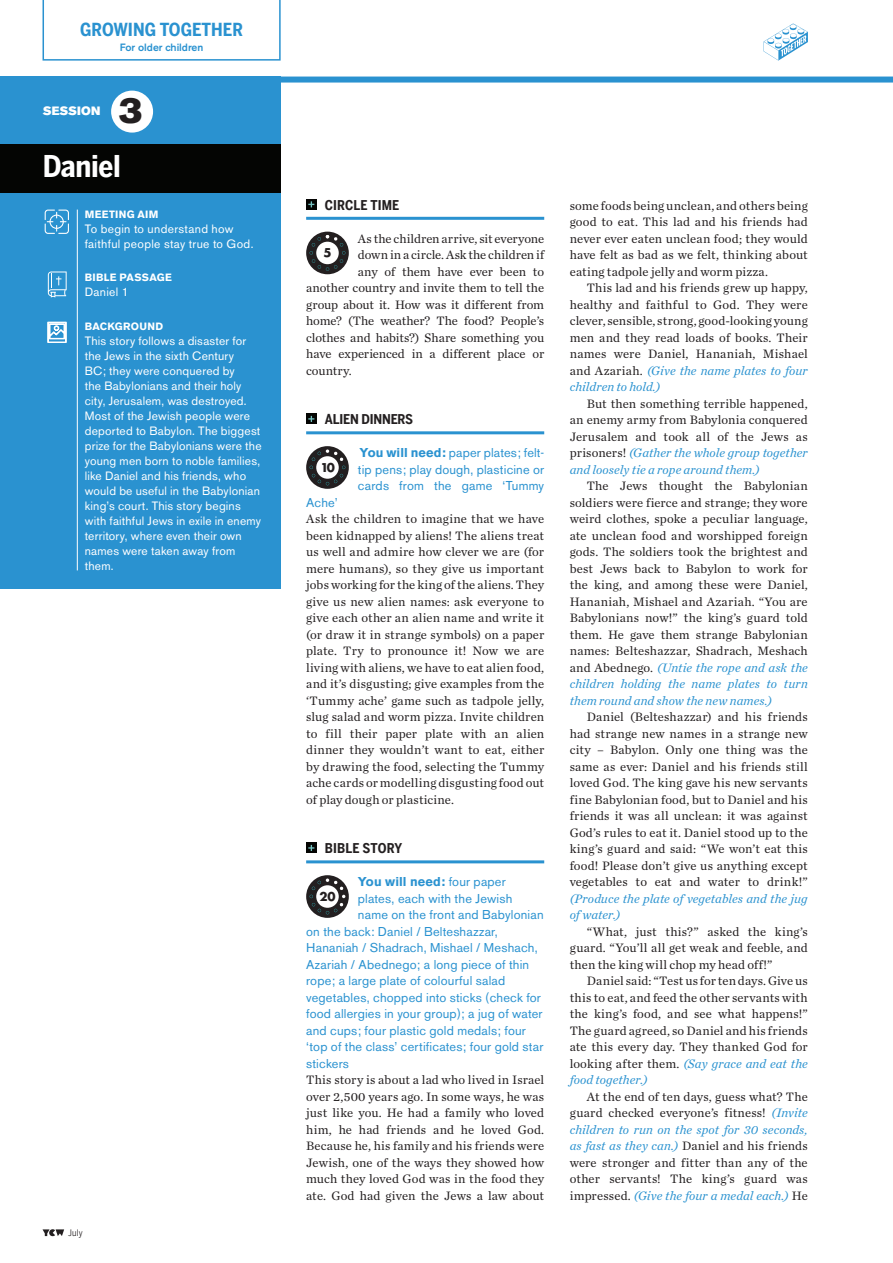
<style>
.page{position:relative;width:893px;height:1263px;background:#fff}
.page>*{position:absolute;margin:0;border:0;box-sizing:border-box;transform-origin:0 0}
.Sub_Heading_14pt_Ben{font:36px "Akzidenz Grotesk BE Super";color:#231f20}
.Title_20pt_Medium{font:700 30px "Benton Sans Cond";letter-spacing:-.01em;color:#fff}
.t1{font:700 18px "Benton Sans Cond";color:#2a92d0}
.Body_copy{font:700 13.5px "Benton Sans Cond";color:#231f20}
.Body_Copy_indent{font:12.75px/16.5px "Chronicle Text G1";letter-spacing:.01em;color:#231f20;text-align:justify}
.Body_copy-2{font:12.75px/16.5px "Chronicle Text G1";color:#231f20;text-align:justify}
.Body_copy-3{font:12.75px/16.5px "Akzidenz Grotesk BE";letter-spacing:.015em;color:#2a92d0;text-align:justify}
.Body_copy-4{font:700 12.75px "Akzidenz Grotesk BE";letter-spacing:.01em;color:#2a92d0}
.t2{font:12px/15px "Akzidenz Grotesk BE";letter-spacing:.015em;color:#fff}
.Sub_Heading_14pt_Ben-2{font:12px "Akzidenz Grotesk BE Super";letter-spacing:.02em;color:#fff}
.t3{font:700 11.85px "Futura LT";color:#231f20}
.t4{font:700 10.5px "Akzidenz Grotesk BE";letter-spacing:.03em;color:#fff}
.t5{font:500 10.5px "Akzidenz Grotesk BE";color:#2a92d0}
.t6{font:9px "Benton Sans Cond";color:#231f20}
.s1{font-weight:700}
.s2{font-weight:400}
.s3{font-style:italic;color:#2a92d0}
</style>
<div class="page">
<svg style="left:764px;top:23px;width:44px;height:38px"></svg>
<div style="left:0;top:77px;width:281px;height:512px;background:#2a92d0"></div>
<hr style="left:306px;top:217px;width:238px;height:3px;background:#2a92d0">
<hr style="left:306px;top:431px;width:238px;height:3px;background:#2a92d0">
<hr style="left:306px;top:860px;width:238px;height:3px;background:#2a92d0">
<div style="left:306px;top:199px;width:11px;height:11px;background:#040503"></div>
<svg style="left:308px;top:201px;width:6px;height:6px"></svg>
<svg style="left:306px;top:232px;width:43px;height:42px"></svg>
<div style="left:306px;top:413px;width:11px;height:11px;background:#040503"></div>
<svg style="left:308px;top:416px;width:6px;height:6px"></svg>
<svg style="left:306px;top:446px;width:43px;height:43px"></svg>
<div style="left:306px;top:842px;width:11px;height:11px;background:#040503"></div>
<svg style="left:308px;top:845px;width:6px;height:6px"></svg>
<svg style="left:306px;top:875px;width:43px;height:43px"></svg>
<div style="left:0;top:145px;width:281px;height:48px;background:#040503"></div>
<hr style="left:77px;top:210px;width:1px;height:360px;background:#fff">
<svg style="left:45px;top:210px;width:24px;height:24px"></svg>
<div style="left:0;top:77px;width:893px;height:6px;background:#2a92d0"></div>
<svg style="left:48px;top:271px;width:19px;height:26px"></svg>
<svg style="left:48px;top:322px;width:18px;height:21px"></svg>
<div style="left:111px;top:91px;width:42px;height:42px;background:#fff;border-radius:50%"></div>
<svg style="left:43px;top:1229px;width:21px;height:7px"></svg>
<svg style="left:43px;top:0;width:238px;height:61px"></svg>
<h3 class="t1" style="left:80px;top:19px;width:164px">GROWING TOGETHER</h3>
<p class="t5" style="left:120px;top:40px;width:85px">For older children</p>
<p class="Sub_Heading_14pt_Ben-2" style="left:43px;top:104px;width:59px">SESSION</p>
<p class="Sub_Heading_14pt_Ben" style="left:119px;top:89px;width:25px">3</p>
<p class="Title_20pt_Medium" style="left:43px;top:148px;width:80px">Daniel</p>
<p class="t4" style="left:85px;top:209px;width:75px">MEETING AIM</p>
<p class="t2" style="left:85px;top:222px;width:170px">To begin to understand how faithful people stay true to God.</p>
<p class="t4" style="left:85px;top:271px;width:89px">BIBLE PASSAGE</p>
<p class="t2" style="left:85px;top:284px;width:46px">Daniel 1</p>
<p class="t4" style="left:85px;top:321px;width:80px">BACKGROUND</p>
<p class="t2" style="left:85px;top:334px;width:178px">This story follows a disaster for the Jews in the sixth Century<br>BC; they were conquered by<br>the Babylonians and their holy city, Jerusalem, was destroyed.<br>Most of the Jewish people were deported to Babylon. The biggest prize for the Babylonians were the young men born to noble families, like Daniel and his friends, who would be useful in the Babylonian king’s court. This story begins with faithful Jews in exile in enemy territory, where even their own names were taken away from them.</p>
<p class="t6" style="left:68px;top:1227px;width:16px">July</p>
<p class="Body_copy" style="left:325px;top:197px;width:76px">CIRCLE TIME</p>
<p class="t3" style="left:324px;top:245px;width:10px">5</p>
<p class="Body_copy-2" style="left:358px;top:229px;width:188px">As the children arrive, sit everyone</p>
<p class="Body_copy-2" style="left:358px;top:246px;width:188px">down in a circle. Ask the children if</p>
<p class="Body_copy-2" style="left:358px;top:262px;width:188px">any of them have ever been to</p>
<p class="Body_copy-2" style="left:306px;top:279px;width:240px">another country and invite them to tell the</p>
<p class="Body_copy-2" style="left:306px;top:295px;width:240px">group about it. How was it different from</p>
<p class="Body_copy-2" style="left:306px;top:312px;width:240px">home? (The weather? The food? People’s</p>
<p class="Body_copy-2" style="left:306px;top:328px;width:240px">clothes and habits?) Share something you</p>
<p class="Body_copy-2" style="left:306px;top:345px;width:240px">have experienced in a different place or</p>
<p class="Body_copy-2" style="left:306px;top:361px;width:47px">country.</p>
<p class="Body_copy" style="left:325px;top:411px;width:90px">ALIEN DINNERS</p>
<p class="t3" style="left:320px;top:460px;width:16px">10</p>
<p class="Body_copy-3" style="left:358px;top:444px;width:188px"><span class="s1">You will need:</span> paper plates; felt&shy;tip pens; play dough, plasticine or cards from the game ‘Tummy</p>
<p class="Body_copy-3" style="left:306px;top:494px;width:33px">Ache’</p>
<p class="Body_copy-2" style="left:306px;top:510px;width:240px">Ask the children to imagine that we have been kidnapped by aliens! The aliens treat us well and admire how clever we are (for mere humans), so they give us important jobs working for the king of the aliens. They give us new alien names: ask everyone to give each other an alien name and write it (or draw it in strange symbols) on a paper plate. Try to pronounce it! Now we are living with aliens, we have to eat alien food, and it’s disgusting; give examples from the ‘Tummy ache’ game such as tadpole jelly, slug salad and worm pizza. Invite children to fill their paper plate with an alien dinner they wouldn’t want to eat, either by drawing the food, selecting the Tummy ache cards or modelling disgusting food out of play dough or plasticine.</p>
<p class="Body_copy" style="left:325px;top:840px;width:79px">BIBLE STORY</p>
<p class="t3" style="left:319px;top:889px;width:18px">20</p>
<p class="Body_copy-4" style="left:358px;top:874px;width:149px">You will need: <span class="s2">four paper</span></p>
<p class="Body_copy-3" style="left:358px;top:890px;width:156px">plates, each with the Jewish</p>
<p class="Body_copy-3" style="left:358px;top:906px;width:187px">name on the front and Babylonian</p>
<p class="Body_copy-3" style="left:306px;top:923px;width:193px">on the back: Daniel / Belteshazzar,</p>
<p class="Body_copy-3" style="left:306px;top:939px;width:233px">Hananiah / Shadrach, Mishael / Meshach,</p>
<p class="Body_copy-3" style="left:306px;top:956px;width:224px">Azariah / Abednego; a long piece of thin</p>
<p class="Body_copy-3" style="left:306px;top:972px;width:201px">rope; a large plate of colourful salad</p>
<p class="Body_copy-3" style="left:306px;top:989px;width:236px">vegetables, chopped into sticks (check for</p>
<p class="Body_copy-3" style="left:306px;top:1005px;width:238px">food allergies in your group); a jug of water</p>
<p class="Body_copy-3" style="left:306px;top:1022px;width:221px">and cups; four plastic gold medals; four</p>
<p class="Body_copy-3" style="left:306px;top:1038px;width:239px">‘top of the class’ certificates; four gold star</p>
<p class="Body_copy-3" style="left:306px;top:1055px;width:44px">stickers</p>
<p class="Body_Copy_indent" style="left:306px;top:1071px;width:240px">This story is about a lad who lived in Israel over 2,500 years ago. In some ways, he was just like you. He had a family who loved him, he had friends and he loved God.<br>Because he, his family and his friends were Jewish, one of the ways they showed how much they loved God was in the food they ate. God had given the Jews a law about</p>
<p class="Body_Copy_indent" style="left:570px;top:196px;width:240px">some foods being unclean, and others being good to eat. This lad and his friends had never ever eaten unclean food; they would have felt as bad as we felt, thinking about eating tadpole jelly and worm pizza.</p>
<p class="Body_Copy_indent" style="left:570px;top:279px;width:240px;text-indent:17px">This lad and his friends grew up happy, healthy and faithful to God. They were clever, sensible, strong, good-looking young men and they read loads of books. Their names were Daniel, Hananiah, Mishael and Azariah. <span class="s3">(Give the name plates to four children to hold.)</span></p>
<p class="Body_Copy_indent" style="left:570px;top:394px;width:240px;text-indent:17px">But then something terrible happened, an enemy army from Babylonia conquered Jerusalem and took all of the Jews as prisoners! <span class="s3">(Gather the whole group together and loosely tie a rope around them.)</span></p>
<p class="Body_Copy_indent" style="left:570px;top:477px;width:240px;text-indent:17px">The Jews thought the Babylonian soldiers were fierce and strange; they wore weird clothes, spoke a peculiar language, ate unclean food and worshipped foreign gods. The soldiers took the brightest and best Jews back to Babylon to work for the king, and among these were Daniel, Hananiah, Mishael and Azariah. “You are Babylonians now!” the king’s guard told them. He gave them strange Babylonian names: Belteshazzar, Shadrach, Meshach and Abednego. <span class="s3">(Untie the rope and ask the children holding the name plates to turn them round and show the new names.)</span></p>
<p class="Body_Copy_indent" style="left:570px;top:708px;width:240px;text-indent:17px">Daniel (Belteshazzar) and his friends had strange new names in a strange new city – Babylon. Only one thing was the same as ever: Daniel and his friends still loved God. The king gave his new servants fine Babylonian food, but to Daniel and his friends it was all unclean: it was against God’s rules to eat it. Daniel stood up to the king’s guard and said: “We won’t eat this food! Please don’t give us anything except vegetables to eat and water to drink!” <span class="s3">(Produce the plate of vegetables and the jug of water.)</span></p>
<p class="Body_Copy_indent" style="left:570px;top:922px;width:240px;text-indent:17px">“What, just this?” asked the king’s guard. “You’ll all get weak and feeble, and then the king will chop my head off!”</p>
<p class="Body_Copy_indent" style="left:570px;top:972px;width:240px;text-indent:17px">Daniel said: “Test us for ten days. Give us this to eat, and feed the other servants with the king’s food, and see what happens!” The guard agreed, so Daniel and his friends ate this every day. They thanked God for looking after them. <span class="s3">(Say grace and eat the food together.)</span></p>
<p class="Body_Copy_indent" style="left:570px;top:1087px;width:240px;text-indent:17px">At the end of ten days, guess what? The guard checked everyone’s fitness! <span class="s3">(Invite children to run on the spot for 30 seconds, as fast as they can.)</span> Daniel and his friends were stronger and fitter than any of the other servants! The king’s guard was impressed. <span class="s3">(Give the four a medal each.)</span> He</p>
</div>
